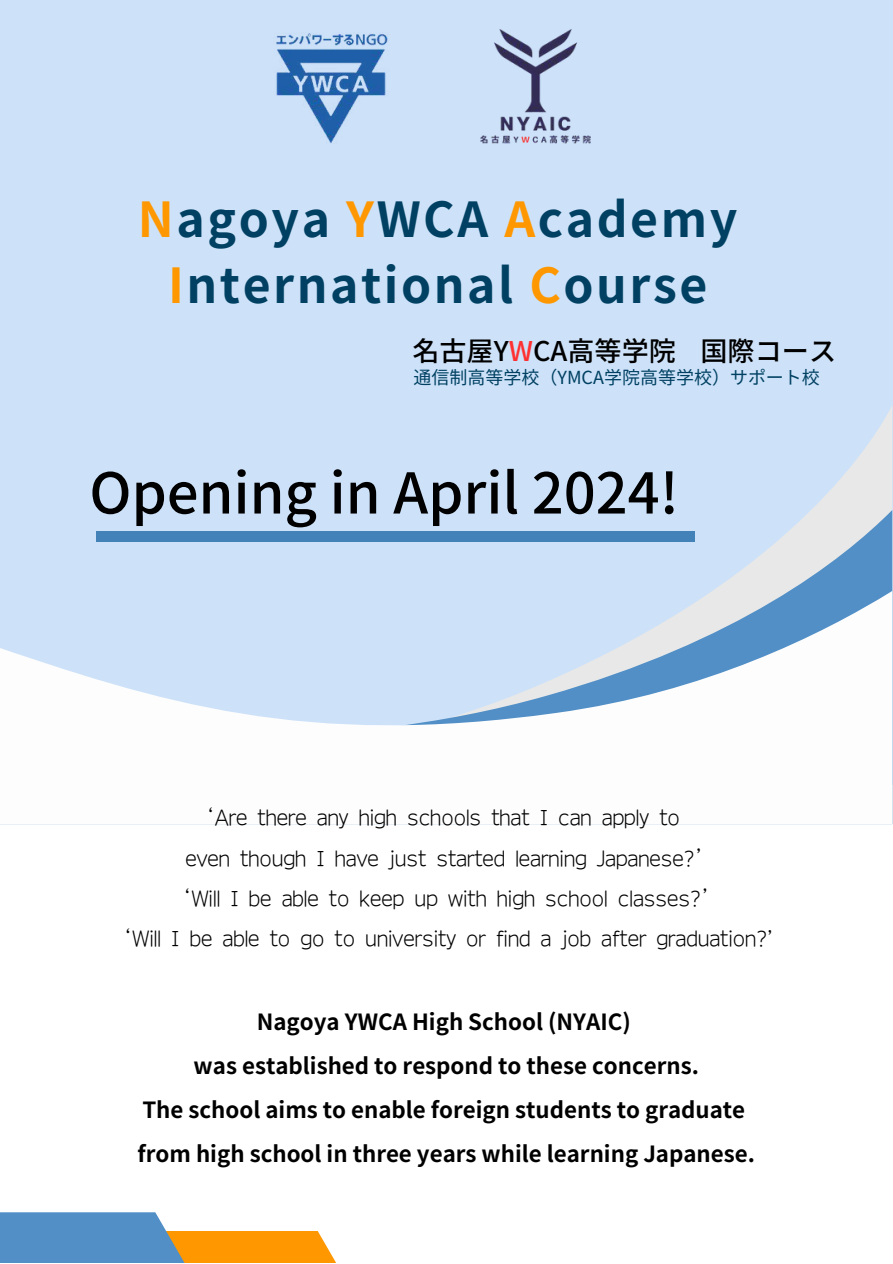
<style>
.page{position:relative;width:893px;height:1264px;background:#fff}
.page>*{position:absolute;margin:0;border:0;box-sizing:border-box;transform-origin:0 0}
.t1{font:500 56.1px "Noto Sans JP";color:#000}
.t2{font:700 48.15px/66.3px "Noto Sans JP";letter-spacing:.055em;color:#004062;text-align:center}
.t3{font:500 27.15px "Noto Sans JP";color:#000}
.t4{font:700 22.2px/43.8px "Noto Sans JP";color:#000;text-align:center}
.t5{font:500 20.7px/40.5px "ARP Crystal R Gothic JIS";color:#000;text-align:center}
.t6{font:18px "Noto Sans JP";color:#004062}
.s1{color:#ff9700}
.s2{color:#ff3131}
</style>
<div class="page">
<div style="left:0;top:0;width:892px;height:1262px;background:#cde2f9"></div>
<div style="left:0;top:785px;width:892px;height:477px;background:#fff"></div>
<svg style="left:811px;top:406px;width:81px;height:104px"></svg>
<svg style="left:96px;top:510px;width:796px;height:81px"></svg>
<svg style="left:0;top:591px;width:892px;height:194px"></svg>
<img style="left:276px;top:33px;width:112px;height:111px">
<img style="left:480px;top:29px;width:111px;height:115px">
<svg style="left:0;top:1212px;width:336px;height:50px"></svg>
<h2 class="t2" style="left:138px;top:183px;width:601px"><span class="s1">N</span>agoya <span class="s1">Y</span>WCA <span class="s1">A</span>cademy<br><span class="s1">I</span>nternational <span class="s1">C</span>ourse</h2>
<h3 class="t3" style="left:412px;top:329px;width:425px">名古屋Y<span class="s2">W</span>CA高等学院 国際コース</h3>
<p class="t6" style="left:413px;top:363px;width:408px">通信制高等学校（YMCA学院高等学校）サポート校</p>
<h1 class="t1" style="left:89px;top:448px;width:591px">Opening in April 2024!</h1>
<p class="t5" style="left:120px;top:796px;width:654px">‘Are there any high schools that I can apply to<br>even though I have just started learning Japanese?’<br>‘Will I be able to keep up with high school classes?’<br>‘Will I be able to go to university or find a job after graduation?'</p>
<p class="t4" style="left:138px;top:998px;width:619px">Nagoya YWCA High School (NYAIC)<br>was established to respond to these concerns.<br>The school aims to enable foreign students to graduate from high school in three years while learning Japanese.</p>
</div>
